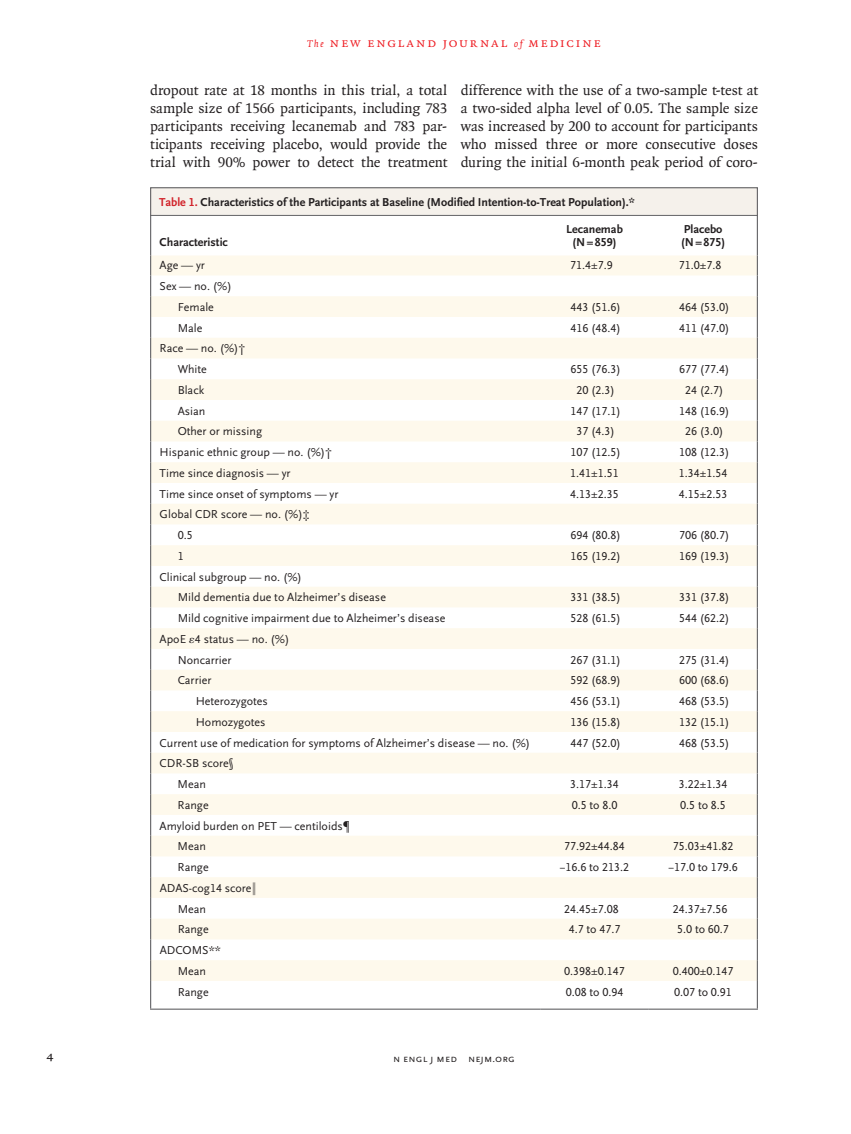
<style>
.page{position:relative;width:851px;height:1134px;background:#fff}
.page>*{position:absolute;margin:0;border:0;box-sizing:border-box;transform-origin:0 0}
.t1{font:15px/18px "OTNEJM Quadraat";color:#231f20;text-align:justify}
.t2{font:14.25px "OTNEJM Quadraat Cap";color:#231f20}
.t3{font:13.5px "OTNEJM Quadraat Cap";letter-spacing:.11em;color:#ee1d23}
.t4{font:12px/20.7px "OTNEJM Scala Sans LF";color:#231f20}
.t5{font:700 12px/13.5px "OTNEJM Scala Sans LF";color:#231f20;text-align:center}
.t6{font:10.8px "OTNEJM Scala Sans LF Cap";letter-spacing:.01em;color:#231f20}
.s1{font-family:"OTNEJM Quadraat";font-style:italic;font-size:10.5px}
.s2{color:#d1232a}
</style>
<div class="page">
<div style="left:150px;top:188px;width:608px;height:28px;background:#f5f1eb"></div>
<div style="left:150px;top:187px;width:608px;height:29px;border:1px solid #636366"></div>
<hr style="left:150px;top:215px;width:608px;height:1px;background:#636366">
<svg style="left:151px;top:255px;width:605px;height:726px;fill:#fefaef"></svg>
<hr style="left:150px;top:215px;width:1px;height:40px;background:#636366">
<hr style="left:756px;top:215px;width:2px;height:40px;background:#636366">
<hr style="left:756px;top:255px;width:2px;height:20px;background:#636366">
<hr style="left:756px;top:275px;width:2px;height:21px;background:#636366">
<hr style="left:756px;top:296px;width:2px;height:21px;background:#636366">
<hr style="left:756px;top:317px;width:2px;height:21px;background:#636366">
<hr style="left:756px;top:338px;width:2px;height:20px;background:#636366">
<hr style="left:756px;top:358px;width:2px;height:21px;background:#636366">
<hr style="left:756px;top:379px;width:2px;height:21px;background:#636366">
<hr style="left:756px;top:400px;width:2px;height:21px;background:#636366">
<hr style="left:756px;top:421px;width:2px;height:20px;background:#636366">
<hr style="left:756px;top:441px;width:2px;height:21px;background:#636366">
<hr style="left:756px;top:462px;width:2px;height:21px;background:#636366">
<hr style="left:756px;top:483px;width:2px;height:21px;background:#636366">
<hr style="left:756px;top:504px;width:2px;height:20px;background:#636366">
<hr style="left:756px;top:524px;width:2px;height:21px;background:#636366">
<hr style="left:756px;top:545px;width:2px;height:21px;background:#636366">
<hr style="left:756px;top:566px;width:2px;height:21px;background:#636366">
<hr style="left:756px;top:587px;width:2px;height:20px;background:#636366">
<hr style="left:756px;top:607px;width:2px;height:21px;background:#636366">
<hr style="left:756px;top:628px;width:2px;height:21px;background:#636366">
<hr style="left:756px;top:649px;width:2px;height:21px;background:#636366">
<hr style="left:756px;top:670px;width:2px;height:20px;background:#636366">
<hr style="left:756px;top:690px;width:2px;height:21px;background:#636366">
<hr style="left:756px;top:711px;width:2px;height:21px;background:#636366">
<hr style="left:756px;top:732px;width:2px;height:21px;background:#636366">
<hr style="left:756px;top:753px;width:2px;height:20px;background:#636366">
<hr style="left:756px;top:773px;width:2px;height:21px;background:#636366">
<hr style="left:756px;top:794px;width:2px;height:21px;background:#636366">
<hr style="left:756px;top:815px;width:2px;height:21px;background:#636366">
<hr style="left:756px;top:836px;width:2px;height:20px;background:#636366">
<hr style="left:756px;top:856px;width:2px;height:21px;background:#636366">
<hr style="left:756px;top:877px;width:2px;height:21px;background:#636366">
<hr style="left:756px;top:898px;width:2px;height:21px;background:#636366">
<hr style="left:756px;top:919px;width:2px;height:20px;background:#636366">
<hr style="left:756px;top:939px;width:2px;height:21px;background:#636366">
<hr style="left:756px;top:960px;width:2px;height:21px;background:#636366">
<svg style="left:150px;top:255px;width:1px;height:754px"></svg>
<hr style="left:756px;top:981px;width:2px;height:28px;background:#636366">
<hr style="left:150px;top:1009px;width:390px;height:1px;background:#636366">
<hr style="left:540px;top:1009px;width:108px;height:1px;background:#636366">
<hr style="left:648px;top:1009px;width:110px;height:1px;background:#636366">
<p class="t3" style="left:307px;top:35px;width:295px"><span class="s1">The</span> new england journal <span class="s1">of</span> medicine</p>
<p class="t1" style="left:150px;top:81px;width:299px">dropout rate at 18 months in this trial, a total sample size of 1566 participants, including 783 participants receiving lecanemab and 783 par&shy;ticipants receiving placebo, would provide the trial with 90% power to detect the treatment</p>
<p class="t1" style="left:460px;top:81px;width:299px">difference with the use of a two-sample t-test at a two-sided alpha level of 0.05. The sample size was increased by 200 to account for participants who missed three or more consecutive doses during the initial 6-month peak period of coro-</p>
<p class="t5" style="left:159px;top:195px;width:477px"><span class="s2">Table 1.</span> Characteristics of the Participants at Baseline (Modified Intention-to-Treat Population).*</p>
<p class="t5" style="left:160px;top:236px;width:70px">Characteristic</p>
<p class="t5" style="left:566px;top:223px;width:58px">Lecanemab (N=859)</p>
<p class="t5" style="left:681px;top:223px;width:46px;text-align:left">Placebo (N=875)</p>
<p class="t4" style="left:160px;top:256px;width:47px">Age — yr</p>
<p class="t4" style="left:570px;top:256px;width:44px">71.4±7.9</p>
<p class="t4" style="left:678px;top:256px;width:44px">71.0±7.8</p>
<p class="t4" style="left:160px;top:276px;width:74px;text-align:center">Sex — no. (%)<br>Female</p>
<p class="t4" style="left:570px;top:297px;width:52px">443 (51.6)</p>
<p class="t4" style="left:679px;top:297px;width:52px">464 (53.0)</p>
<p class="t4" style="left:178px;top:318px;width:26px">Male</p>
<p class="t4" style="left:570px;top:318px;width:52px">416 (48.4)</p>
<p class="t4" style="left:679px;top:318px;width:52px">411 (47.0)</p>
<p class="t4" style="left:178px;top:338px;width:69px;text-indent:-18px">Race — no. (%)†<br>White</p>
<p class="t4" style="left:570px;top:359px;width:52px">655 (76.3)</p>
<p class="t4" style="left:679px;top:359px;width:52px">677 (77.4)</p>
<p class="t4" style="left:178px;top:380px;width:28px">Black</p>
<p class="t4" style="left:576px;top:380px;width:40px">20 (2.3)</p>
<p class="t4" style="left:685px;top:380px;width:40px">24 (2.7)</p>
<p class="t4" style="left:178px;top:401px;width:29px">Asian</p>
<p class="t4" style="left:570px;top:401px;width:52px">147 (17.1)</p>
<p class="t4" style="left:679px;top:401px;width:52px">148 (16.9)</p>
<p class="t4" style="left:178px;top:421px;width:86px">Other or missing</p>
<p class="t4" style="left:576px;top:421px;width:40px">37 (4.3)</p>
<p class="t4" style="left:685px;top:421px;width:40px">26 (3.0)</p>
<p class="t4" style="left:160px;top:442px;width:174px">Hispanic ethnic group — no. (%)†</p>
<p class="t4" style="left:570px;top:442px;width:52px">107 (12.5)</p>
<p class="t4" style="left:679px;top:442px;width:52px">108 (12.3)</p>
<p class="t4" style="left:160px;top:463px;width:132px">Time since diagnosis — yr</p>
<p class="t4" style="left:570px;top:463px;width:50px">1.41±1.51</p>
<p class="t4" style="left:678px;top:463px;width:50px">1.34±1.54</p>
<p class="t4" style="left:160px;top:484px;width:180px">Time since onset of symptoms — yr</p>
<p class="t4" style="left:570px;top:484px;width:50px">4.13±2.35</p>
<p class="t4" style="left:678px;top:484px;width:50px">4.15±2.53</p>
<p class="t4" style="left:178px;top:504px;width:133px;text-indent:-18px">Global CDR score — no. (%)‡<br>0.5</p>
<p class="t4" style="left:570px;top:525px;width:52px">694 (80.8)</p>
<p class="t4" style="left:679px;top:525px;width:52px">706 (80.7)</p>
<p class="t4" style="left:178px;top:546px;width:7px">1</p>
<p class="t4" style="left:570px;top:546px;width:52px">165 (19.2)</p>
<p class="t4" style="left:679px;top:546px;width:52px">169 (19.3)</p>
<p class="t4" style="left:178px;top:567px;width:210px;text-indent:-18px">Clinical subgroup — no. (%)<br>Mild dementia due to Alzheimer’s disease</p>
<p class="t4" style="left:570px;top:587px;width:52px">331 (38.5)</p>
<p class="t4" style="left:679px;top:587px;width:52px">331 (37.8)</p>
<p class="t4" style="left:178px;top:608px;width:269px">Mild cognitive impairment due to Alzheimer’s disease</p>
<p class="t4" style="left:570px;top:608px;width:52px">528 (61.5)</p>
<p class="t4" style="left:679px;top:608px;width:52px">544 (62.2)</p>
<p class="t4" style="left:178px;top:629px;width:113px;text-indent:-18px">ApoE ε4 status — no. (%)<br>Noncarrier</p>
<p class="t4" style="left:570px;top:650px;width:52px">267 (31.1)</p>
<p class="t4" style="left:679px;top:650px;width:52px">275 (31.4)</p>
<p class="t4" style="left:178px;top:670px;width:35px">Carrier</p>
<p class="t4" style="left:570px;top:670px;width:52px">592 (68.9)</p>
<p class="t4" style="left:679px;top:670px;width:52px">600 (68.6)</p>
<p class="t4" style="left:196px;top:691px;width:74px">Heterozygotes</p>
<p class="t4" style="left:570px;top:691px;width:52px">456 (53.1)</p>
<p class="t4" style="left:679px;top:691px;width:52px">468 (53.5)</p>
<p class="t4" style="left:196px;top:712px;width:71px">Homozygotes</p>
<p class="t4" style="left:570px;top:712px;width:52px">136 (15.8)</p>
<p class="t4" style="left:679px;top:712px;width:52px">132 (15.1)</p>
<p class="t4" style="left:160px;top:733px;width:372px">Current use of medication for symptoms of Alzheimer’s disease — no. (%)</p>
<p class="t4" style="left:570px;top:733px;width:52px">447 (52.0)</p>
<p class="t4" style="left:679px;top:733px;width:52px">468 (53.5)</p>
<p class="t4" style="left:178px;top:753px;width:57px;text-indent:-18px">CDR-SB score§<br>Mean</p>
<p class="t4" style="left:570px;top:774px;width:50px">3.17±1.34</p>
<p class="t4" style="left:678px;top:774px;width:50px">3.22±1.34</p>
<p class="t4" style="left:178px;top:795px;width:32px">Range</p>
<p class="t4" style="left:571px;top:795px;width:47px">0.5 to 8.0</p>
<p class="t4" style="left:680px;top:795px;width:47px">0.5 to 8.5</p>
<p class="t4" style="left:178px;top:816px;width:174px;text-indent:-18px">Amyloid burden on PET — centiloids¶<br>Mean</p>
<p class="t4" style="left:564px;top:836px;width:62px">77.92±44.84</p>
<p class="t4" style="left:672px;top:836px;width:62px">75.03±41.82</p>
<p class="t4" style="left:178px;top:857px;width:32px">Range</p>
<p class="t4" style="left:560px;top:857px;width:71px">−16.6 to 213.2</p>
<p class="t4" style="left:668px;top:857px;width:71px">−17.0 to 179.6</p>
<p class="t4" style="left:178px;top:878px;width:81px;text-indent:-18px">ADAS-cog14 score‖<br>Mean</p>
<p class="t4" style="left:564px;top:899px;width:56px">24.45±7.08</p>
<p class="t4" style="left:672px;top:899px;width:56px">24.37±7.56</p>
<p class="t4" style="left:178px;top:919px;width:32px">Range</p>
<p class="t4" style="left:568px;top:919px;width:53px">4.7 to 47.7</p>
<p class="t4" style="left:677px;top:919px;width:53px">5.0 to 60.7</p>
<p class="t4" style="left:160px;top:940px;width:63px;text-align:center">ADCOMS**<br>Mean</p>
<p class="t4" style="left:564px;top:961px;width:62px">0.398±0.147</p>
<p class="t4" style="left:672px;top:961px;width:62px">0.400±0.147</p>
<p class="t4" style="left:178px;top:982px;width:32px">Range</p>
<p class="t4" style="left:565px;top:982px;width:59px">0.08 to 0.94</p>
<p class="t4" style="left:674px;top:982px;width:59px">0.07 to 0.91</p>
<p class="t2" style="left:46px;top:1048px;width:9px">4</p>
<p class="t6" style="left:393px;top:1053px;width:123px">n engl j med nejm.org</p>
</div>
